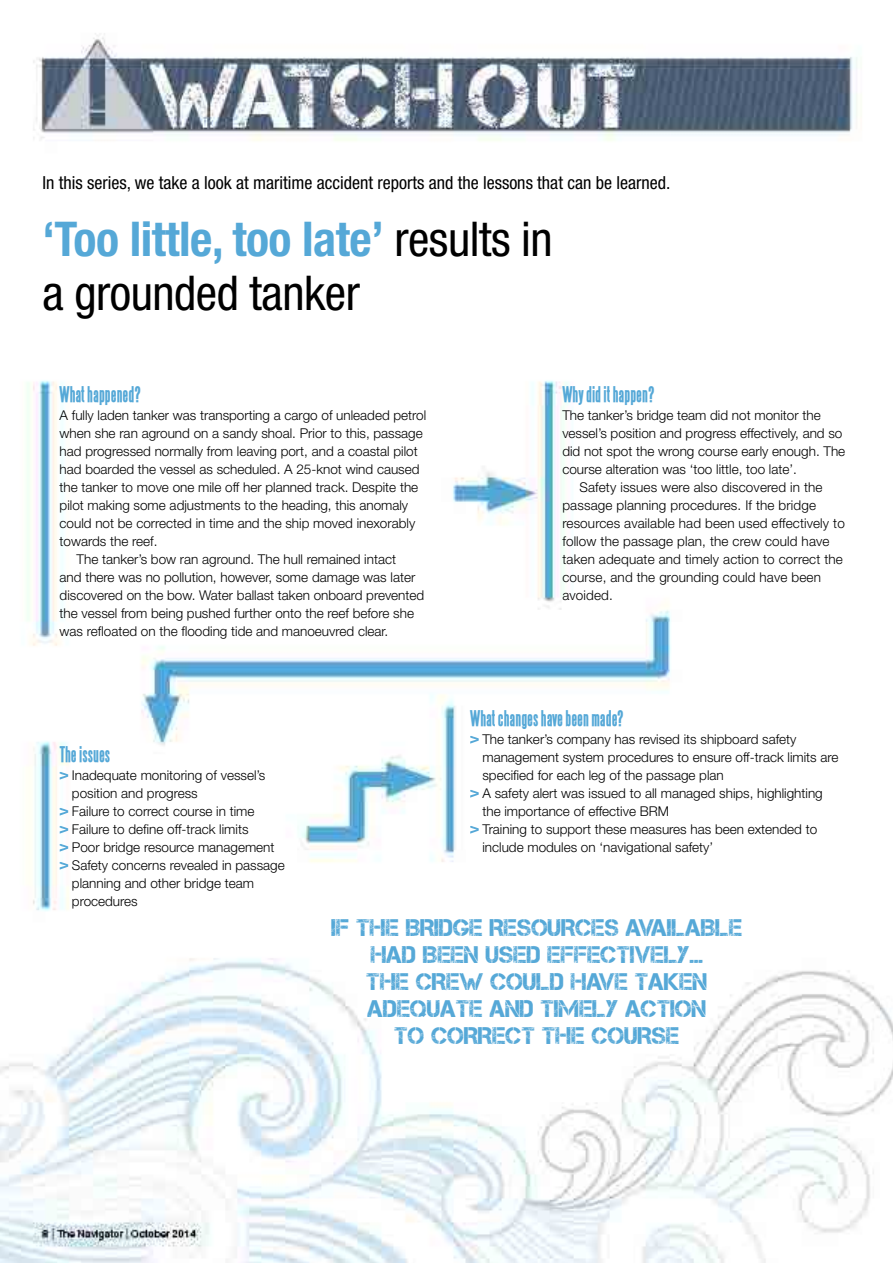
<style>
.page{position:relative;width:893px;height:1263px;background:#fff}
.page>*{position:absolute;margin:0;border:0;box-sizing:border-box;transform-origin:0 0}
.t1{font:condensed 48px/54px "Helvetica Neue LT Std";letter-spacing:-.01em;color:#000}
.t2{font:24px/27px "Captureit";color:#55a8d7;text-align:center}
.t3{font:700 19.5px "Steelfish";color:#55a8d7}
.t4{font:condensed 18px "Helvetica Neue LT Std";color:#000}
.t5{font:300 13.5px/18px "Helvetica Neue LT Std";color:#000}
.s1{font-weight:700;color:#55a8d7}
</style>
<div class="page">
<img style="left:0;top:33px;width:880px;height:1230px">
<svg style="left:60px;top:772px;width:8px;height:8px"></svg>
<svg style="left:60px;top:808px;width:8px;height:8px"></svg>
<svg style="left:60px;top:826px;width:8px;height:8px"></svg>
<svg style="left:60px;top:844px;width:8px;height:8px"></svg>
<svg style="left:60px;top:862px;width:8px;height:8px"></svg>
<svg style="left:470px;top:736px;width:9px;height:8px"></svg>
<svg style="left:470px;top:790px;width:9px;height:8px"></svg>
<svg style="left:470px;top:826px;width:9px;height:8px"></svg>
<img style="left:880px;top:1004px;width:13px;height:92px">
<h3 class="t4" style="left:43px;top:172px;width:629px">In this series, we take a look at maritime accident reports and the lessons that can be learned.</h3>
<h1 class="t1" style="left:43px;top:211px;width:512px"><span class="s1">‘Too little, too late’</span> results in a grounded tanker</h1>
<h3 class="t3" style="left:60px;top:383px;width:83px">What happened?</h3>
<p class="t5" style="left:60px;top:405px;width:368px">A fully laden tanker was transporting a cargo of unleaded petrol</p>
<p class="t5" style="left:60px;top:423px;width:365px">when she ran aground on a sandy shoal. Prior to this, passage</p>
<p class="t5" style="left:60px;top:441px;width:360px">had progressed normally from leaving port, and a coastal pilot</p>
<p class="t5" style="left:60px;top:459px;width:361px">had boarded the vessel as scheduled. A 25-knot wind caused</p>
<p class="t5" style="left:60px;top:477px;width:360px">the tanker to move one mile off her planned track. Despite the</p>
<p class="t5" style="left:60px;top:495px;width:350px">pilot making some adjustments to the heading, this anomaly</p>
<p class="t5" style="left:60px;top:513px;width:357px">could not be corrected in time and the ship moved inexorably</p>
<p class="t5" style="left:60px;top:531px;width:99px">towards the reef.</p>
<p class="t5" style="left:77px;top:549px;width:321px">The tanker’s bow ran aground. The hull remained intact</p>
<p class="t5" style="left:60px;top:567px;width:357px">and there was no pollution, however, some damage was later</p>
<p class="t5" style="left:60px;top:585px;width:366px">discovered on the bow. Water ballast taken onboard prevented</p>
<p class="t5" style="left:60px;top:603px;width:356px">the vessel from being pushed further onto the reef before she</p>
<p class="t5" style="left:60px;top:621px;width:330px">was refloated on the flooding tide and manoeuvred clear.</p>
<h3 class="t3" style="left:562px;top:383px;width:94px">Why did it happen?</h3>
<p class="t5" style="left:562px;top:405px;width:260px">The tanker’s bridge team did not monitor the</p>
<p class="t5" style="left:562px;top:423px;width:282px">vessel’s position and progress effectively, and so</p>
<p class="t5" style="left:562px;top:441px;width:284px">did not spot the wrong course early enough. The</p>
<p class="t5" style="left:562px;top:459px;width:236px">course alteration was ‘too little, too late’.</p>
<p class="t5" style="left:579px;top:477px;width:245px">Safety issues were also discovered in the</p>
<p class="t5" style="left:562px;top:495px;width:255px">passage planning procedures. If the bridge</p>
<p class="t5" style="left:562px;top:513px;width:284px">resources available had been used effectively to</p>
<p class="t5" style="left:562px;top:531px;width:269px">follow the passage plan, the crew could have</p>
<p class="t5" style="left:562px;top:549px;width:282px">taken adequate and timely action to correct the</p>
<p class="t5" style="left:562px;top:567px;width:260px">course, and the grounding could have been</p>
<p class="t5" style="left:562px;top:585px;width:52px">avoided.</p>
<h3 class="t3" style="left:60px;top:743px;width:52px">The issues</h3>
<p class="t5" style="left:72px;top:765px;width:214px">Inadequate monitoring of vessel’s position and progress<br>Failure to correct course in time<br>Failure to define off-track limits<br>Poor bridge resource management<br>Safety concerns revealed in passage planning and other bridge team procedures</p>
<h3 class="t3" style="left:470px;top:707px;width:155px">What changes have been made?</h3>
<p class="t5" style="left:482px;top:729px;width:358px">The tanker’s company has revised its shipboard safety management system procedures to ensure off-track limits are specified for each leg of the passage plan<br>A safety alert was issued to all managed ships, highlighting the importance of effective BRM<br>Training to support these measures has been extended to include modules on ‘navigational safety’</p>
<h2 class="t2" style="left:331px;top:914px;width:412px">IF THE BRIDGE RESOURCES AVAILABLE<br>HAD BEEN USED EFFECTIVELY…<br>THE CREW COULD HAVE TAKEN<br>ADEQUATE AND TIMELY ACTION<br>TO CORRECT THE COURSE</h2>
</div>
